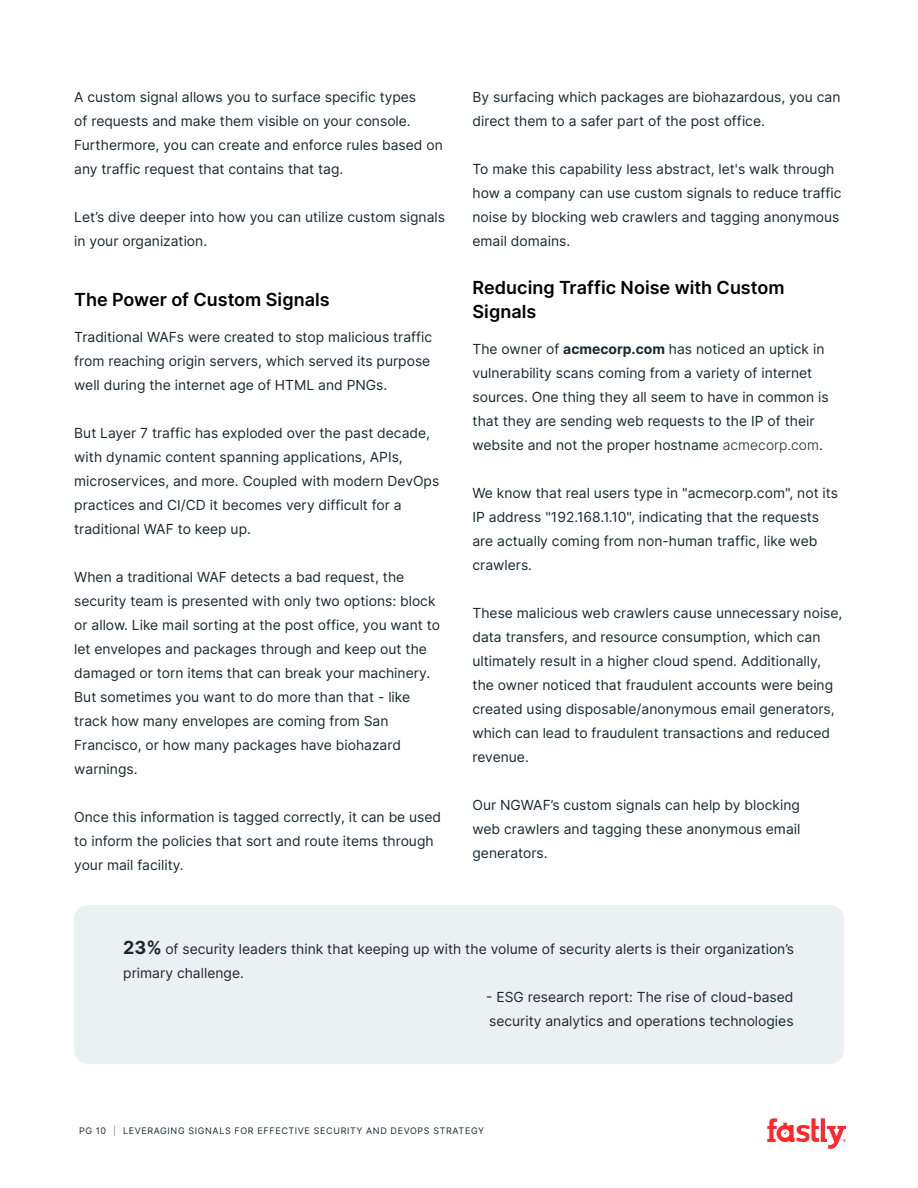
<style>
.page{position:relative;width:918px;height:1188px;background:#fff}
.page>*{position:absolute;margin:0;border:0;box-sizing:border-box;transform-origin:0 0}
.t1{font:600 18px/24px "Inter";color:#000}
.t2{font:13.8px/24px "Inter";color:#182931}
.t3{font:9px "Inter";letter-spacing:.07em;color:#182931}
.s1{font-weight:700}
.s2{font-weight:300}
.s3{font-weight:700;font-size:18px}
.s4{color:#7a848d}
</style>
<div class="page">
<svg style="left:767px;top:1118px;width:79px;height:31px"></svg>
<div style="left:74px;top:905px;width:770px;height:159px;background:#ebf0f3;border-radius:14px"></div>
<p class="t2" style="left:74px;top:85px;width:370px">A custom signal allows you to surface specific types<br>of requests and make them visible on your console.<br>Furthermore, you can create and enforce rules based on any traffic request that contains that tag.</p>
<p class="t2" style="left:74px;top:205px;width:372px">Let’s dive deeper into how you can utilize custom signals in your organization.</p>
<h1 class="t1" style="left:74px;top:287px;width:257px">The Power of Custom Signals</h1>
<p class="t2" style="left:74px;top:325px;width:360px">Traditional WAFs were created to stop malicious traffic from reaching origin servers, which served its purpose well during the internet age of HTML and PNGs.</p>
<p class="t2" style="left:74px;top:421px;width:367px">But Layer 7 traffic has exploded over the past decade, with dynamic content spanning applications, APIs, microservices, and more. Coupled with modern DevOps practices and CI/CD it becomes very difficult for a traditional WAF to keep up.</p>
<p class="t2" style="left:74px;top:565px;width:367px">When a traditional WAF detects a bad request, the security team is presented with only two options: block or allow. Like mail sorting at the post office, you want to let envelopes and packages through and keep out the damaged or torn items that can break your machinery.<br>But sometimes you want to do more than that - like track how many envelopes are coming from San Francisco, or how many packages have biohazard warnings.</p>
<p class="t2" style="left:74px;top:805px;width:369px">Once this information is tagged correctly, it can be used to inform the policies that sort and route items through your mail facility.</p>
<p class="t2" style="left:473px;top:85px;width:369px">By surfacing which packages are biohazardous, you can direct them to a safer part of the post office.</p>
<p class="t2" style="left:473px;top:157px;width:371px">To make this capability less abstract, let's walk through how a company can use custom signals to reduce traffic noise by blocking web crawlers and tagging anonymous email domains.</p>
<h1 class="t1" style="left:472px;top:275px;width:314px">Reducing Traffic Noise with Custom<br>Signals</h1>
<p class="t2" style="left:472px;top:337px;width:358px">The owner of <span class="s1">acmecorp.com</span> has noticed an uptick in vulnerability scans coming from a variety of internet sources. One thing they all seem to have in common is that they are sending web requests to the IP of their website and not the proper hostname <span class="s2">acmecorp.com</span>.</p>
<p class="t2" style="left:472px;top:481px;width:367px">We know that real users type in "acmecorp.com", not its IP address "192.168.1.10", indicating that the requests are actually coming from non-human traffic, like web crawlers.</p>
<p class="t2" style="left:472px;top:601px;width:372px">These malicious web crawlers cause unnecessary noise, data transfers, and resource consumption, which can ultimately result in a higher cloud spend. Additionally, the owner noticed that fraudulent accounts were being created using disposable/anonymous email generators, which can lead to fraudulent transactions and reduced revenue.</p>
<p class="t2" style="left:472px;top:793px;width:329px;text-align:justify">Our NGWAF’s custom signals can help by blocking web crawlers and tagging these anonymous email generators.</p>
<p class="t2" style="left:123px;top:937px;width:672px"><span class="s3">23%</span> of security leaders think that keeping up with the volume of security alerts is their organization’s primary challenge.</p>
<p class="t2" style="left:486px;top:985px;width:309px">- ESG research report: The rise of cloud-based security analytics and operations technologies</p>
<p class="t3" style="left:79px;top:1125px;width:407px">PG 10 <span class="s4">|</span> LEVERAGING SIGNALS FOR EFFECTIVE SECURITY AND DEVOPS STRATEGY</p>
</div>
